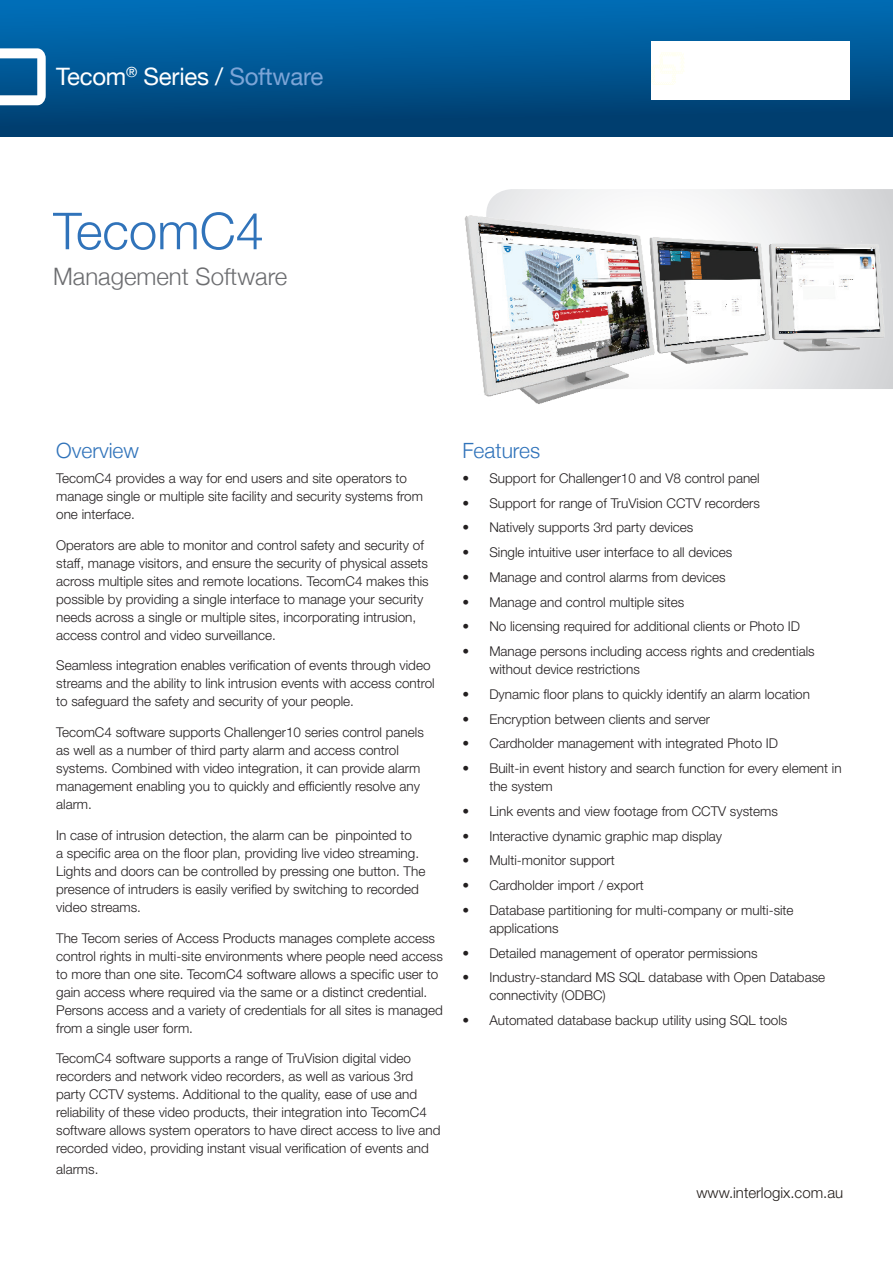
<style>
.page{position:relative;width:893px;height:1263px;background:#fff}
.page>*{position:absolute;margin:0;border:0;box-sizing:border-box;transform-origin:0 0}
.t1{font:300 51px "Helvetica Neue";color:#3073ba}
.t2{font:24px "Helvetica Neue";letter-spacing:-.01em;color:#fff}
.Model{font:300 24px "Helvetica Neue";color:#6c6d70}
.HEAD{font:300 21px "Helvetica Neue";color:#3073ba}
.HEAD-2{font:300 15px "Helvetica Neue LT Std";color:#241e1b}
.HEAD-3{font:300 13.5px/18px "Helvetica Neue LT Std";color:#231f20}
.s1{color:#7ca5d7}
</style>
<div class="page">
<div style="left:0;top:0;width:893px;height:137px;background:linear-gradient(to bottom,#0070ba,#003a69)"></div>
<svg style="left:0;top:48px;width:46px;height:57px"></svg>
<svg style="left:487px;top:189px;width:406px;height:20px"></svg>
<img style="left:652px;top:42px;width:197px;height:58px">
<img style="left:464px;top:209px;width:429px;height:195px">
<p class="t2" style="left:56px;top:59px;width:269px">Tecom<sup>®</sup> Series / <span class="s1">Software</span></p>
<p class="t1" style="left:53px;top:190px;width:212px">TecomC4</p>
<p class="Model" style="left:53px;top:257px;width:236px">Management Software</p>
<p class="HEAD" style="left:56px;top:434px;width:84px">Overview</p>
<p class="HEAD-3" style="left:56px;top:469px;width:368px">TecomC4 provides a way for end users and site operators to manage single or multiple site facility and security systems from one interface.</p>
<p class="HEAD-3" style="left:56px;top:535px;width:374px">Operators are able to monitor and control safety and security of staff, manage visitors, and ensure the security of physical assets across multiple sites and remote locations. TecomC4 makes this possible by providing a single interface to manage your security needs across a single or multiple sites, incorporating intrusion, access control and video surveillance.</p>
<p class="HEAD-3" style="left:56px;top:656px;width:380px">Seamless integration enables verification of events through video streams and the ability to link intrusion events with access control to safeguard the safety and security of your people.</p>
<p class="HEAD-3" style="left:56px;top:723px;width:369px">TecomC4 software supports Challenger10 series control panels as well as a number of third party alarm and access control systems. Combined with video integration, it can provide alarm management enabling you to quickly and efficiently resolve any alarm.</p>
<p class="HEAD-3" style="left:56px;top:826px;width:371px">In case of intrusion detection, the alarm can be pinpointed to<br>a specific area on the floor plan, providing live video streaming.<br>Lights and doors can be controlled by pressing one button. The presence of intruders is easily verified by switching to recorded video streams.</p>
<p class="HEAD-3" style="left:56px;top:928px;width:388px">The Tecom series of Access Products manages complete access control rights in multi-site environments where people need access to more than one site. TecomC4 software allows a specific user to gain access where required via the same or a distinct credential.<br>Persons access and a variety of credentials for all sites is managed from a single user form.</p>
<p class="HEAD-3" style="left:56px;top:1049px;width:386px">TecomC4 software supports a range of TruVision digital video recorders and network video recorders, as well as various 3rd party CCTV systems. Additional to the quality, ease of use and reliability of these video products, their integration into TecomC4 software allows system operators to have direct access to live and recorded video, providing instant visual verification of events and</p>
<p class="HEAD-3" style="left:56px;top:1160px;width:44px">alarms.</p>
<p class="HEAD" style="left:462px;top:434px;width:79px">Features</p>
<p class="HEAD-3" style="left:462px;top:469px;width:299px">• Support for Challenger10 and V8 control panel</p>
<p class="HEAD-3" style="left:462px;top:493px;width:299px">• Support for range of TruVision CCTV recorders</p>
<p class="HEAD-3" style="left:462px;top:518px;width:233px">• Natively supports 3rd party devices</p>
<p class="HEAD-3" style="left:462px;top:543px;width:272px">• Single intuitive user interface to all devices</p>
<p class="HEAD-3" style="left:462px;top:568px;width:265px">• Manage and control alarms from devices</p>
<p class="HEAD-3" style="left:462px;top:592px;width:224px">• Manage and control multiple sites</p>
<p class="HEAD-3" style="left:462px;top:617px;width:339px">• No licensing required for additional clients or Photo ID</p>
<p class="HEAD-3" style="left:489px;top:642px;width:327px;text-indent:-27px">• Manage persons including access rights and credentials without device restrictions</p>
<p class="HEAD-3" style="left:462px;top:685px;width:349px">• Dynamic floor plans to quickly identify an alarm location</p>
<p class="HEAD-3" style="left:462px;top:709px;width:249px">• Encryption between clients and server</p>
<p class="HEAD-3" style="left:462px;top:734px;width:317px">• Cardholder management with integrated Photo ID</p>
<p class="HEAD-3" style="left:489px;top:759px;width:354px;text-indent:-27px">• Built-in event history and search function for every element in the system</p>
<p class="HEAD-3" style="left:462px;top:802px;width:317px">• Link events and view footage from CCTV systems</p>
<p class="HEAD-3" style="left:462px;top:826px;width:261px">• Interactive dynamic graphic map display</p>
<p class="HEAD-3" style="left:462px;top:851px;width:154px">• Multi-monitor support</p>
<p class="HEAD-3" style="left:462px;top:876px;width:183px">• Cardholder import / export</p>
<p class="HEAD-3" style="left:489px;top:901px;width:306px;text-indent:-27px">• Database partitioning for multi-company or multi-site applications</p>
<p class="HEAD-3" style="left:462px;top:943px;width:297px">• Detailed management of operator permissions</p>
<p class="HEAD-3" style="left:489px;top:968px;width:337px;text-indent:-27px">• Industry-standard MS SQL database with Open Database connectivity (ODBC)</p>
<p class="HEAD-3" style="left:462px;top:1011px;width:327px">• Automated database backup utility using SQL tools</p>
<p class="HEAD-2" style="left:696px;top:1183px;width:148px">www.interlogix.com.au</p>
</div>
